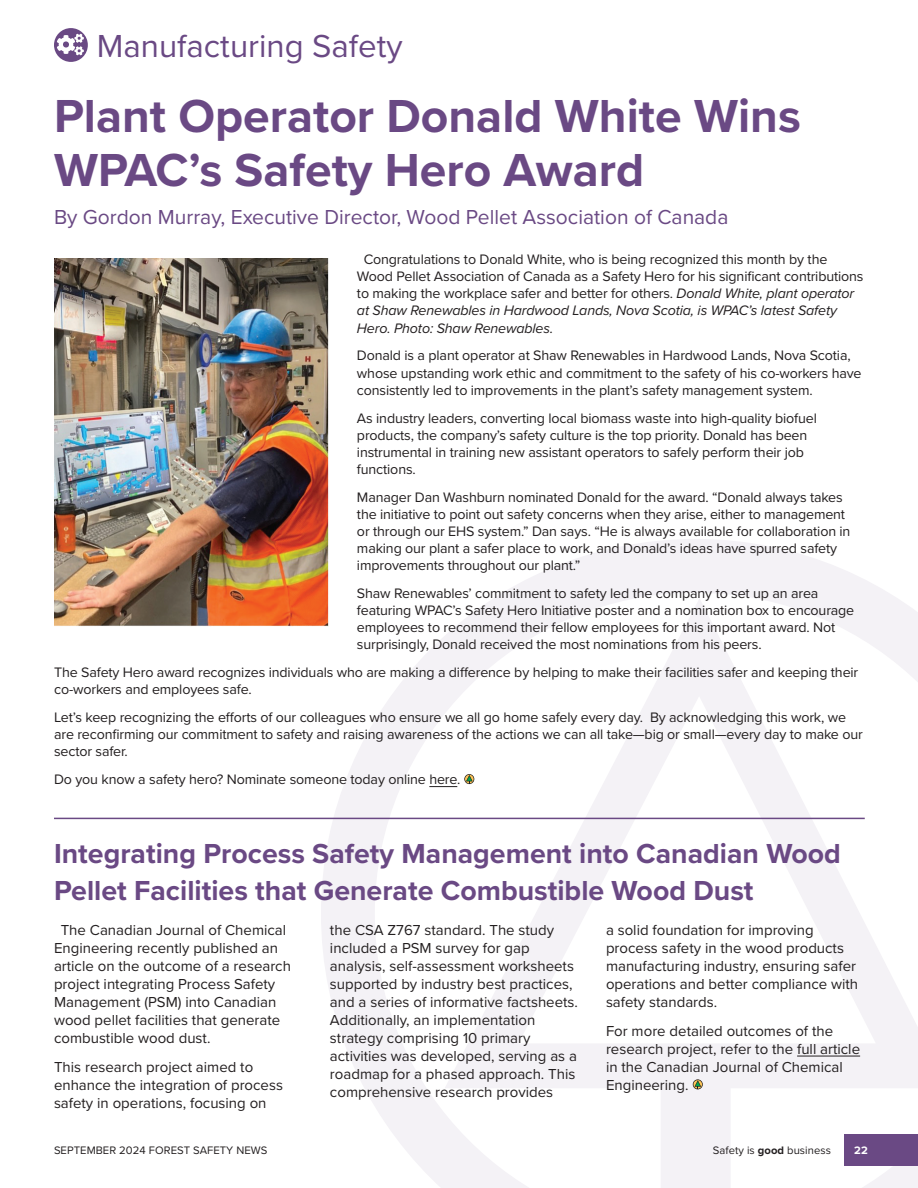
<style>
.page{position:relative;width:918px;height:1188px;background:#fff}
.page>*{position:absolute;margin:0;border:0;box-sizing:border-box;transform-origin:0 0}
.t1{font:700 48px/54px "Proxima Nova";color:#6a4984}
.t2{font:33px "Proxima Nova";color:#6a4984}
.t3{font:700 28.5px/37.5px "Proxima Nova";color:#6a4984}
.t4{font:21px "Proxima Nova";color:#6a4984}
.t5{font:15px/18px "Proxima Nova";color:#231f20}
.t6{font:14.25px/17.1px "Proxima Nova";letter-spacing:-.01em;color:#231f20}
.t7{font:11.25px "Proxima Nova";letter-spacing:.005em;color:#231f20}
.t8{font:700 11.25px "Proxima Nova";color:#fff}
.s1{font-style:italic}
.s2{font-weight:700}
</style>
<div class="page">
<svg style="left:321px;top:539px;width:597px;height:649px"></svg>
<svg style="left:54px;top:28px;width:34px;height:34px"></svg>
<svg style="left:429px;top:786px;width:28px;height:1px"></svg>
<svg style="left:464px;top:774px;width:10px;height:10px"></svg>
<hr style="left:797px;top:1056px;width:63px;height:1px;background:#231f20">
<svg style="left:693px;top:1079px;width:10px;height:10px"></svg>
<hr style="left:54px;top:818px;width:811px;height:1px;background:#6a4984">
<img style="left:54px;top:259px;width:276px;height:367px">
<div style="left:845px;top:1134px;width:73px;height:32px;background:#6a4984"></div>
<h2 class="t2" style="left:97px;top:22px;width:307px">Manufacturing Safety</h2>
<h1 class="t1" style="left:54px;top:88px;width:748px">Plant Operator Donald White Wins<br>WPAC’s Safety Hero Award</h1>
<h3 class="t4" style="left:54px;top:202px;width:676px">By Gordon Murray, Executive Director, Wood Pellet Association of Canada</h3>
<p class="t6" style="left:357px;top:250px;width:508px;text-indent:7px">Congratulations to Donald White, who is being recognized this month by the Wood Pellet Association of Canada as a Safety Hero for his significant contributions to making the workplace safer and better for others. <span class="s1">Donald White, plant operator at Shaw Renewables in Hardwood Lands, Nova Scotia, is WPAC’s latest Safety Hero. Photo: Shaw Renewables.</span></p>
<p class="t6" style="left:357px;top:347px;width:506px">Donald is a plant operator at Shaw Renewables in Hardwood Lands, Nova Scotia, whose upstanding work ethic and commitment to the safety of his co-workers have consistently led to improvements in the plant’s safety management system.</p>
<p class="t6" style="left:357px;top:409px;width:461px">As industry leaders, converting local biomass waste into high-quality biofuel products, the company’s safety culture is the top priority. Donald has been instrumental in training new assistant operators to safely perform their job functions.</p>
<p class="t6" style="left:357px;top:488px;width:495px">Manager Dan Washburn nominated Donald for the award. “Donald always takes the initiative to point out safety concerns when they arise, either to management or through our EHS system.” Dan says. “He is always available for collaboration in making our plant a safer place to work, and Donald’s ideas have spurred safety improvements throughout our plant.”</p>
<p class="t6" style="left:357px;top:584px;width:499px">Shaw Renewables’ commitment to safety led the company to set up an area featuring WPAC’s Safety Hero Initiative poster and a nomination box to encourage employees to recommend their fellow employees for this important award. Not surprisingly, Donald received the most nominations from his peers.</p>
<p class="t6" style="left:54px;top:663px;width:806px">The Safety Hero award recognizes individuals who are making a difference by helping to make their facilities safer and keeping their co-workers and employees safe.</p>
<p class="t6" style="left:54px;top:708px;width:810px">Let’s keep recognizing the efforts of our colleagues who ensure we all go home safely every day. By acknowledging this work, we are reconfirming our commitment to safety and raising awareness of the actions we can all take—big or small—every day to make our sector safer.</p>
<p class="t6" style="left:54px;top:770px;width:408px">Do you know a safety hero? Nominate someone today online here.</p>
<h3 class="t3" style="left:54px;top:834px;width:788px">Integrating Process Safety Management into Canadian Wood<br>Pellet Facilities that Generate Combustible Wood Dust</h3>
<p class="t5" style="left:54px;top:920px;width:239px;text-indent:7px">The Canadian Journal of Chemical Engineering recently published an article on the outcome of a research project integrating Process Safety Management (PSM) into Canadian wood pellet facilities that generate combustible wood dust.</p>
<p class="t5" style="left:54px;top:1057px;width:231px">This research project aimed to enhance the integration of process safety in operations, focusing on</p>
<p class="t5" style="left:330px;top:920px;width:250px">the CSA Z767 standard. The study included a PSM survey for gap analysis, self-assessment worksheets supported by industry best practices, and a series of informative factsheets.<br>Additionally, an implementation strategy comprising 10 primary activities was developed, serving as a roadmap for a phased approach. This comprehensive research provides</p>
<p class="t5" style="left:606px;top:920px;width:254px">a solid foundation for improving process safety in the wood products manufacturing industry, ensuring safer operations and better compliance with safety standards.</p>
<p class="t5" style="left:606px;top:1021px;width:256px">For more detailed outcomes of the research project, refer to the full article in the Canadian Journal of Chemical<br>Engineering.</p>
<p class="t7" style="left:54px;top:1142px;width:215px">SEPTEMBER 2024 FOREST SAFETY NEWS</p>
<p class="t7" style="left:713px;top:1142px;width:120px">Safety is <span class="s2">good</span> business</p>
<p class="t8" style="left:854px;top:1142px;width:15px">22</p>
</div>
